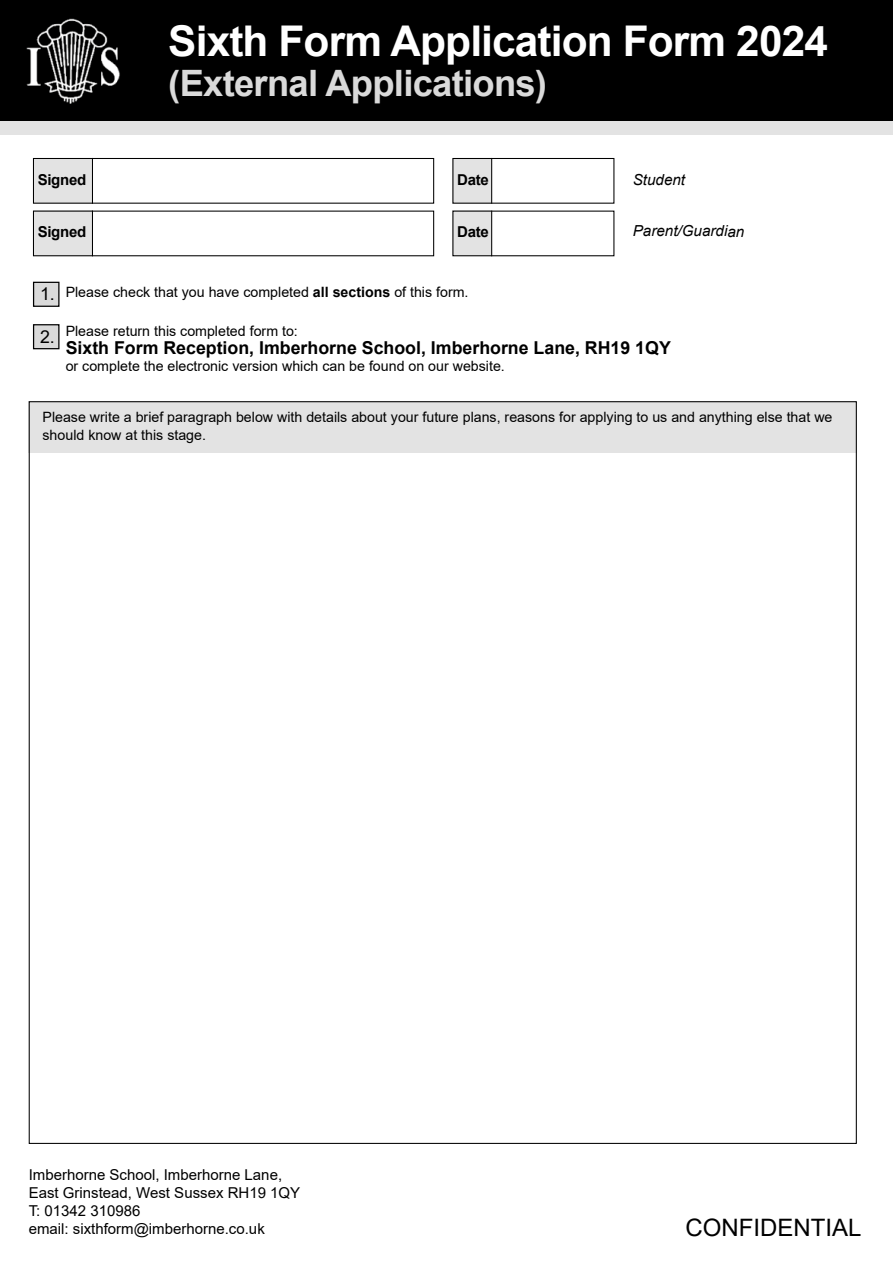
<style>
.page{position:relative;width:893px;height:1263px;background:#fff}
.page>*{position:absolute;margin:0;border:0;box-sizing:border-box;transform-origin:0 0}
.t1{font:700 42.3px "Arial";letter-spacing:-.02em;color:#fff}
.t2{font:700 36.3px "Arial";letter-spacing:-.02em;color:#dadada}
.t3{font:24px "Arial";color:#000}
.t4{font:700 17.7px "Arial";color:#000}
.t5{font:17.7px "Arial";color:#000}
.t6{font:italic 15.15px "Arial";color:#000}
.t7{font:15px/18px "Arial";color:#000}
.t8{font:700 15px "Arial";letter-spacing:-.02em;color:#000}
.t9{font:14.25px/17.7px "Arial";color:#000}
.s1{font-size:17.7px}
.s2{font-weight:700}
</style>
<div class="page">
<div style="left:34px;top:282px;width:25px;height:24px;background:#dadada"></div>
<div style="left:33px;top:282px;width:27px;height:25px;border:1px solid #000"></div>
<div style="left:34px;top:325px;width:25px;height:24px;background:#dadada"></div>
<div style="left:33px;top:324px;width:27px;height:25px;border:1px solid #000"></div>
<div style="left:33px;top:158px;width:59px;height:46px;background:#e3e3e3"></div>
<div style="left:33px;top:211px;width:59px;height:45px;background:#e3e3e3"></div>
<div style="left:452px;top:211px;width:39px;height:45px;background:#e3e3e3"></div>
<div style="left:452px;top:158px;width:39px;height:46px;background:#e3e3e3"></div>
<div style="left:33px;top:158px;width:401px;height:46px;border:1px solid #000"></div>
<div style="left:452px;top:158px;width:162px;height:46px;border:1px solid #000"></div>
<hr style="left:92px;top:158px;width:1px;height:46px;background:#000">
<hr style="left:92px;top:211px;width:1px;height:45px;background:#000">
<hr style="left:491px;top:211px;width:1px;height:45px;background:#000">
<hr style="left:491px;top:158px;width:1px;height:46px;background:#000">
<div style="left:29px;top:401px;width:828px;height:51px;background:#e3e3e3"></div>
<div style="left:0;top:0;width:893px;height:121px;background:#000"></div>
<img style="left:26px;top:18px;width:94px;height:86px">
<div style="left:0;top:121px;width:893px;height:14px;background:#e3e3e3"></div>
<h1 class="t1" style="left:168px;top:11px;width:661px">Sixth Form Application Form 2024</h1>
<h2 class="t2" style="left:168px;top:58px;width:380px">(External Applications)</h2>
<p class="t8" style="left:457px;top:169px;width:33px">Date</p>
<p class="t6" style="left:633px;top:170px;width:54px">Student</p>
<p class="t8" style="left:38px;top:169px;width:50px">Signed</p>
<p class="t8" style="left:38px;top:222px;width:50px">Signed</p>
<p class="t8" style="left:457px;top:222px;width:33px">Date</p>
<p class="t6" style="left:633px;top:221px;width:113px">Parent/Guardian</p>
<p class="t9" style="left:40px;top:283px;width:430px"><span class="s1">1.</span> Please check that you have completed <span class="s2">all sections</span> of this form.</p>
<p class="t5" style="left:40px;top:325px;width:16px">2.</p>
<p class="t9" style="left:66px;top:322px;width:234px">Please return this completed form to:</p>
<p class="t4" style="left:66px;top:335px;width:607px">Sixth Form Reception, Imberhorne School, Imberhorne Lane, RH19 1QY</p>
<p class="t9" style="left:66px;top:357px;width:441px">or complete the electronic version which can be found on our website.</p>
<p class="t9" style="left:43px;top:408px;width:791px">Please write a brief paragraph below with details about your future plans, reasons for applying to us and anything else that we should know at this stage.</p>
<p class="t7" style="left:29px;top:1165px;width:273px">Imberhorne School, Imberhorne Lane,<br>East Grinstead, West Sussex RH19 1QY<br>T: 01342 310986<br>email: sixthform@imberhorne.co.uk</p>
<h3 class="t3" style="left:685px;top:1211px;width:178px">CONFIDENTIAL</h3>
</div>
